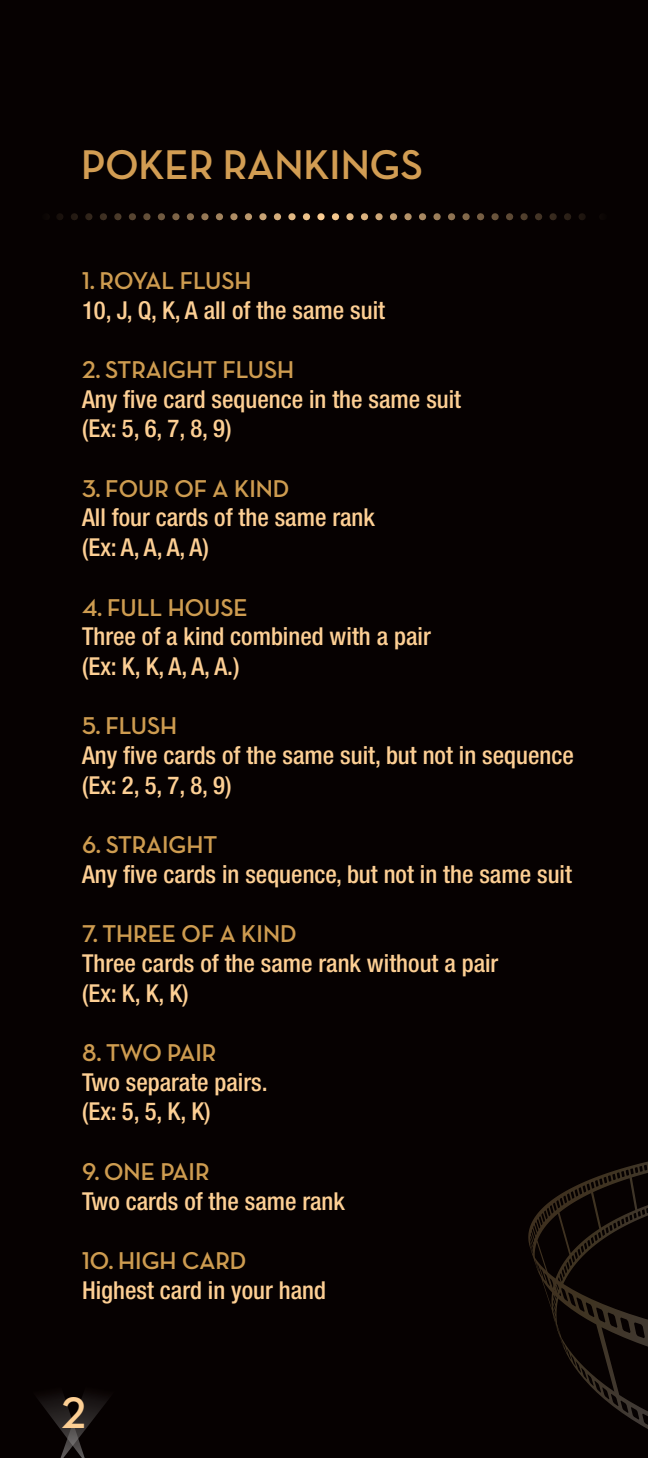
<style>
.page{position:relative;width:648px;height:1458px;background:#060101}
.page>*{position:absolute;margin:0;border:0;box-sizing:border-box;transform-origin:0 0}
.t1{font:700 45px "Neutra Disp";color:#fdcf94}
.t2{font:700 42.3px "Neutra Disp";color:#d29d53}
.t3{font:500 condensed 24.75px "Helvetica Neue";color:#fdcf94}
.t4{font:700 24.75px "Neutra Disp";color:#ce9c50}
</style>
<div class="page">
<svg style="left:60px;top:213px;width:526px;height:7px"></svg>
<svg style="left:38px;top:1394px;width:71px;height:64px"></svg>
<svg style="left:528px;top:1161px;width:120px;height:268px"></svg>
<p class="t2" style="left:81px;top:141px;width:343px">POKER RANKINGS</p>
<p class="t4" style="left:82px;top:267px;width:171px">1. ROYAL FLUSH</p>
<p class="t3" style="left:82px;top:295px;width:305px">10, J, Q, K, A all of the same suit</p>
<p class="t4" style="left:82px;top:356px;width:214px">2. STRAIGHT FLUSH</p>
<p class="t3" style="left:82px;top:384px;width:381px">Any five card sequence in the same suit</p>
<p class="t3" style="left:82px;top:414px;width:151px">(Ex: 5, 6, 7, 8, 9)</p>
<p class="t4" style="left:82px;top:475px;width:209px">3. FOUR OF A KIND</p>
<p class="t3" style="left:82px;top:503px;width:294px">All four cards of the same rank</p>
<p class="t3" style="left:82px;top:533px;width:128px">(Ex: A, A, A, A)</p>
<p class="t4" style="left:82px;top:593px;width:167px">4. FULL HOUSE</p>
<p class="t3" style="left:82px;top:622px;width:350px">Three of a kind combined with a pair</p>
<p class="t3" style="left:82px;top:651px;width:159px">(Ex: K, K, A, A, A.)</p>
<p class="t4" style="left:82px;top:712px;width:97px">5. FLUSH</p>
<p class="t3" style="left:82px;top:741px;width:493px">Any five cards of the same suit, but not in sequence</p>
<p class="t3" style="left:82px;top:770px;width:151px">(Ex: 2, 5, 7, 8, 9)</p>
<p class="t4" style="left:82px;top:831px;width:137px">6. STRAIGHT</p>
<p class="t3" style="left:82px;top:859px;width:491px">Any five cards in sequence, but not in the same suit</p>
<p class="t4" style="left:82px;top:920px;width:216px">7. THREE OF A KIND</p>
<p class="t3" style="left:82px;top:948px;width:418px">Three cards of the same rank without a pair</p>
<p class="t3" style="left:82px;top:978px;width:108px">(Ex: K, K, K)</p>
<p class="t4" style="left:82px;top:1039px;width:136px">8. TWO PAIR</p>
<p class="t3" style="left:82px;top:1067px;width:187px">Two separate pairs.</p>
<p class="t3" style="left:82px;top:1097px;width:130px">(Ex: 5, 5, K, K)</p>
<p class="t4" style="left:82px;top:1158px;width:129px">9. ONE PAIR</p>
<p class="t3" style="left:82px;top:1186px;width:264px">Two cards of the same rank</p>
<p class="t4" style="left:82px;top:1247px;width:166px">10. HIGH CARD</p>
<p class="t3" style="left:82px;top:1275px;width:245px">Highest card in your hand</p>
<p class="t1" style="left:61px;top:1387px;width:26px">2</p>
</div>
